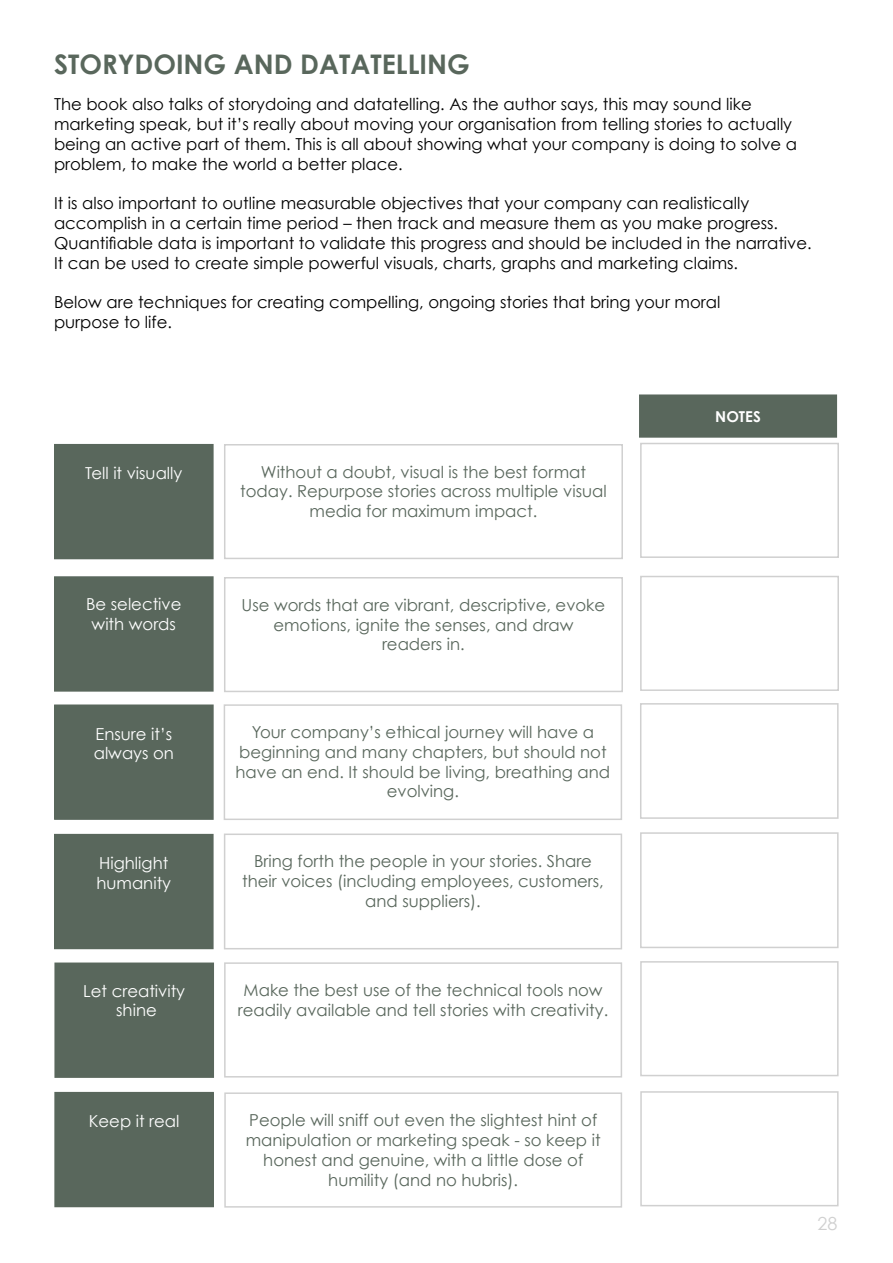
<style>
.page{position:relative;width:893px;height:1263px;background:#fff}
.page>*{position:absolute;margin:0;border:0;box-sizing:border-box;transform-origin:0 0}
.t1{font:700 27px "Century Gothic";color:#59675c}
.t2{font:18px "Century Gothic";color:#d0d0d0}
.t3{font:16.5px/19.8px "Century Gothic";color:#000}
.t4{font:16.5px/19.8px "Century Gothic";color:#59675c;text-align:center}
.t5{font:16.5px/19.8px "Century Gothic";color:#fff;text-align:center}
.t6{font:700 15px "Century Gothic";color:#fff}
</style>
<div class="page">
<div style="left:55px;top:445px;width:158px;height:113px;background:#59675c"></div>
<div style="left:54px;top:444px;width:160px;height:115px;border:2px solid #59675c"></div>
<div style="left:55px;top:577px;width:158px;height:114px;background:#59675c"></div>
<div style="left:54px;top:576px;width:160px;height:116px;border:2px solid #59675c"></div>
<div style="left:224px;top:444px;width:399px;height:115px;border:2px solid #d0d0d0"></div>
<div style="left:224px;top:577px;width:399px;height:115px;border:2px solid #d0d0d0"></div>
<div style="left:55px;top:705px;width:158px;height:114px;background:#59675c"></div>
<div style="left:54px;top:704px;width:160px;height:116px;border:2px solid #59675c"></div>
<div style="left:224px;top:704px;width:398px;height:116px;border:2px solid #d0d0d0"></div>
<div style="left:55px;top:835px;width:158px;height:113px;background:#59675c"></div>
<div style="left:54px;top:834px;width:160px;height:115px;border:2px solid #59675c"></div>
<div style="left:224px;top:833px;width:398px;height:116px;border:2px solid #d0d0d0"></div>
<div style="left:55px;top:963px;width:158px;height:114px;background:#59675c"></div>
<div style="left:54px;top:962px;width:160px;height:116px;border:2px solid #59675c"></div>
<div style="left:224px;top:962px;width:398px;height:115px;border:2px solid #d0d0d0"></div>
<div style="left:55px;top:1093px;width:158px;height:113px;background:#59675c"></div>
<div style="left:54px;top:1092px;width:160px;height:115px;border:2px solid #59675c"></div>
<div style="left:224px;top:1092px;width:398px;height:115px;border:2px solid #d0d0d0"></div>
<div style="left:640px;top:443px;width:199px;height:115px;border:2px solid #d0d0d0"></div>
<div style="left:640px;top:576px;width:199px;height:115px;border:2px solid #d0d0d0"></div>
<div style="left:640px;top:703px;width:199px;height:116px;border:2px solid #d0d0d0"></div>
<div style="left:640px;top:832px;width:199px;height:116px;border:2px solid #d0d0d0"></div>
<div style="left:640px;top:961px;width:199px;height:115px;border:2px solid #d0d0d0"></div>
<div style="left:640px;top:1091px;width:199px;height:115px;border:2px solid #d0d0d0"></div>
<div style="left:640px;top:395px;width:196px;height:42px;background:#59675c"></div>
<div style="left:639px;top:394px;width:198px;height:44px;border:2px solid #59675c"></div>
<h1 class="t1" style="left:54px;top:47px;width:417px">STORYDOING AND DATATELLING</h1>
<p class="t3" style="left:54px;top:94px;width:745px">The book also talks of storydoing and datatelling. As the author says, this may sound like marketing speak, but it’s really about moving your organisation from telling stories to actually being an active part of them. This is all about showing what your company is doing to solve a problem, to make the world a better place.</p>
<p class="t3" style="left:54px;top:193px;width:759px">It is also important to outline measurable objectives that your company can realistically accomplish in a certain time period – then track and measure them as you make progress.<br>Quantifiable data is important to validate this progress and should be included in the narrative.<br>It can be used to create simple powerful visuals, charts, graphs and marketing claims.</p>
<p class="t3" style="left:54px;top:292px;width:668px">Below are techniques for creating compelling, ongoing stories that bring your moral purpose to life.</p>
<p class="t5" style="left:85px;top:463px;width:99px">Tell it visually</p>
<p class="t5" style="left:86px;top:594px;width:97px">Be selective with words</p>
<p class="t4" style="left:240px;top:462px;width:368px">Without a doubt, visual is the best format today. Repurpose stories across multiple visual media for maximum impact.</p>
<p class="t4" style="left:242px;top:595px;width:365px">Use words that are vibrant, descriptive, evoke emotions, ignite the senses, and draw readers in.</p>
<p class="t5" style="left:94px;top:723px;width:82px;text-align:left">Ensure it’s always on</p>
<p class="t4" style="left:236px;top:722px;width:376px">Your company’s ethical journey will have a beginning and many chapters, but should not have an end. It should be living, breathing and evolving.</p>
<p class="t5" style="left:96px;top:853px;width:76px;text-align:left">Highlight humanity</p>
<p class="t4" style="left:242px;top:851px;width:363px">Bring forth the people in your stories. Share their voices (including employees, customers, and suppliers).</p>
<p class="t5" style="left:83px;top:980px;width:103px">Let creativity shine</p>
<p class="t4" style="left:238px;top:980px;width:372px">Make the best use of the technical tools now readily available and tell stories with creativity.</p>
<p class="t5" style="left:89px;top:1111px;width:92px">Keep it real</p>
<p class="t4" style="left:246px;top:1110px;width:356px">People will sniff out even the slightest hint of manipulation or marketing speak - so keep it honest and genuine, with a little dose of humility (and no hubris).</p>
<p class="t6" style="left:715px;top:407px;width:47px">NOTES</p>
<p class="t2" style="left:817px;top:1212px;width:21px">28</p>
</div>
